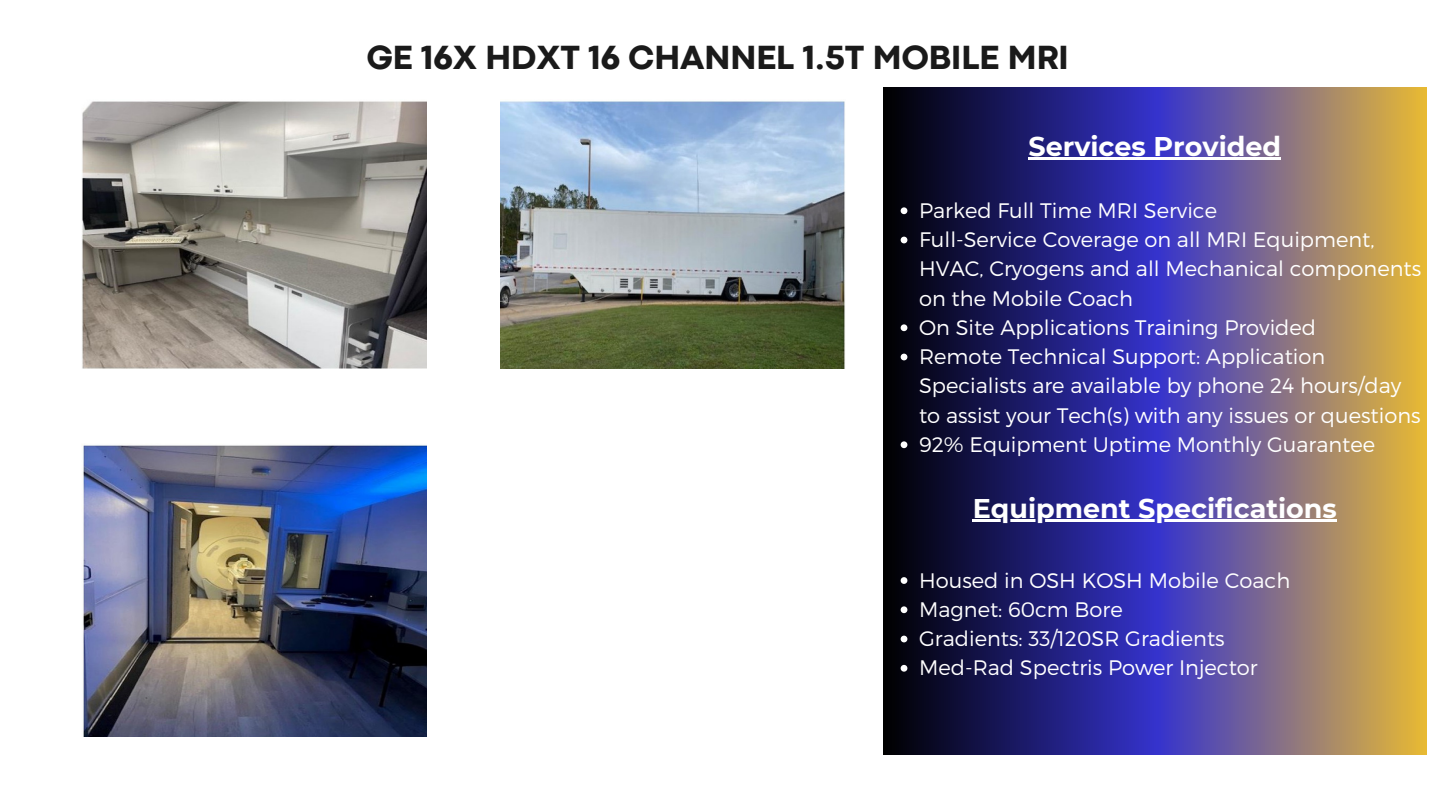
<style>
.page{position:relative;width:1440px;height:810px;background:#fff}
.page>*{position:absolute;margin:0;border:0;box-sizing:border-box;transform-origin:0 0}
.t1{font:800 35px "Codec Pro";color:#1a1a1a}
.t2{font:700 27px "Montserrat";color:#fff}
.t3{font:300 21px/29.2px "Montserrat";color:#fff}
</style>
<div class="page">
<svg style="left:883px;top:87px;width:543px;height:668px;background:#544772"></svg>
<img style="left:82px;top:101px;width:345px;height:267px">
<img style="left:501px;top:101px;width:344px;height:267px">
<img style="left:83px;top:445px;width:344px;height:291px">
<svg style="left:901px;top:207px;width:6px;height:7px"></svg>
<svg style="left:901px;top:237px;width:6px;height:6px"></svg>
<svg style="left:901px;top:324px;width:6px;height:7px"></svg>
<svg style="left:901px;top:354px;width:6px;height:6px"></svg>
<svg style="left:901px;top:441px;width:6px;height:7px"></svg>
<svg style="left:901px;top:577px;width:6px;height:7px"></svg>
<svg style="left:901px;top:606px;width:6px;height:7px"></svg>
<svg style="left:901px;top:636px;width:6px;height:6px"></svg>
<svg style="left:901px;top:665px;width:6px;height:7px"></svg>
<hr style="left:1028px;top:157px;width:253px;height:2px;background:#fff">
<hr style="left:973px;top:519px;width:364px;height:3px;background:#fff">
<p class="t1" style="left:367px;top:45px;width:704px">GE 16X HDXT 16 CHANNEL 1.5T MOBILE MRI</p>
<p class="t2" style="left:1028px;top:130px;width:254px">Services Provided</p>
<p class="t3" style="left:919px;top:195px;width:299px">Parked Full Time MRI Service</p>
<p class="t3" style="left:919px;top:224px;width:504px">Full-Service Coverage on all MRI Equipment,<br>HVAC, Cryogens and all Mechanical components on the Mobile Coach</p>
<p class="t3" style="left:919px;top:312px;width:399px">On Site Applications Training Provided</p>
<p class="t3" style="left:919px;top:341px;width:503px">Remote Technical Support: Application<br>Specialists are available by phone 24 hours/day to assist your Tech(s) with any issues or questions</p>
<p class="t3" style="left:919px;top:429px;width:458px">92% Equipment Uptime Monthly Guarantee</p>
<p class="t2" style="left:973px;top:492px;width:366px">Equipment Specifications</p>
<p class="t3" style="left:919px;top:565px;width:373px">Housed in OSH KOSH Mobile Coach</p>
<p class="t3" style="left:919px;top:594px;width:205px">Magnet: 60cm Bore</p>
<p class="t3" style="left:919px;top:623px;width:307px">Gradients: 33/120SR Gradients</p>
<p class="t3" style="left:919px;top:652px;width:340px">Med-Rad Spectris Power Injector</p>
</div>
